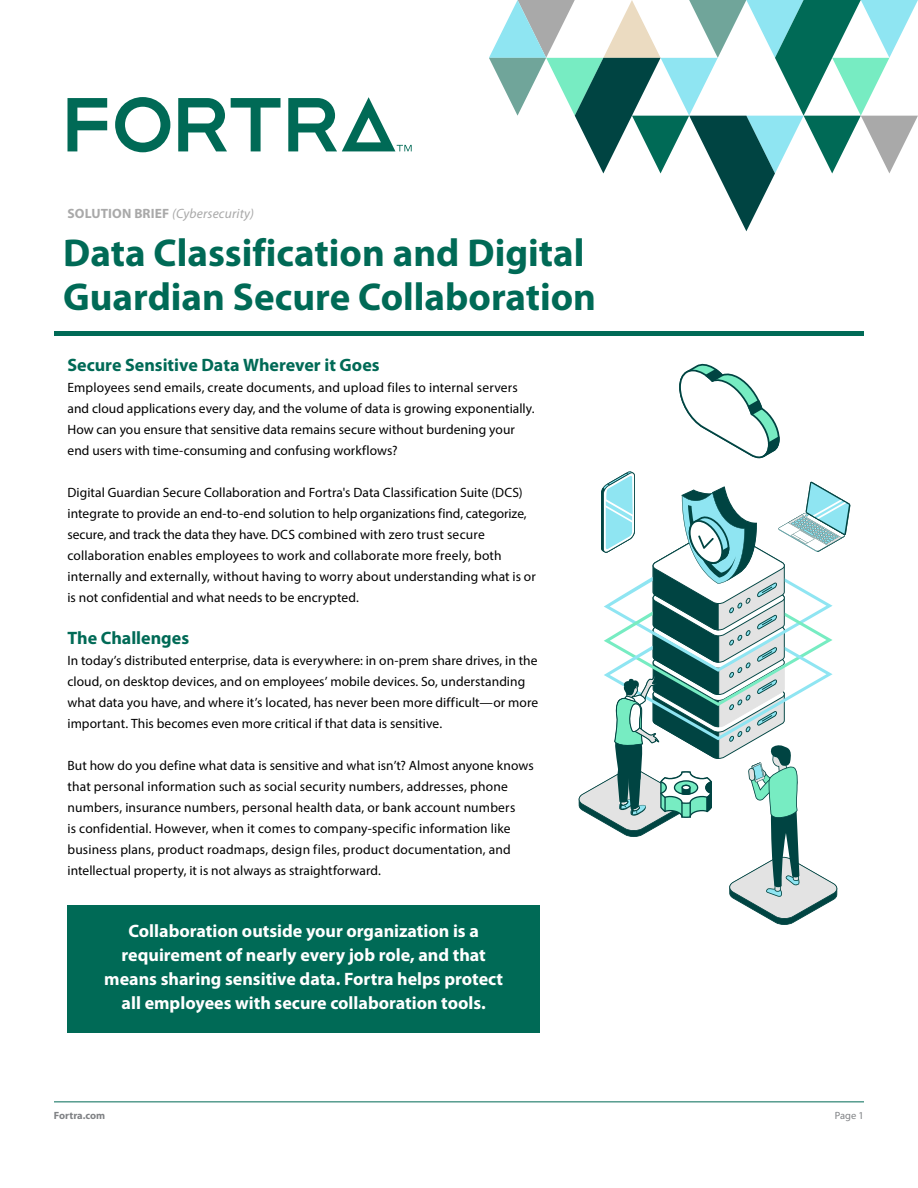
<style>
.page{position:relative;width:918px;height:1188px;background:#fff}
.page>*{position:absolute;margin:0;border:0;box-sizing:border-box;transform-origin:0 0}
.t1{font:700 39px/43.5px "Myriad Pro";color:#006a56}
.t2{font:700 18px/24px "Myriad Pro";color:#fff;text-align:center}
.t3{font:700 18px "Myriad Pro";color:#006a56}
.t4{font:13.5px/21px "Myriad Pro";letter-spacing:.005em;color:#000}
.t5{font:italic 13.5px "Myriad Pro";letter-spacing:.01em;color:#a9a9a9}
.t6{font:700 10.5px "Myriad Pro";color:#808285}
.t7{font:10.5px "Myriad Pro";color:#808285}
.s1{font-weight:700;font-style:normal}
</style>
<div class="page">
<hr style="left:54px;top:332px;width:810px;height:4px;background:#006a56">
<svg style="left:68px;top:98px;width:39px;height:53px"></svg>
<svg style="left:178px;top:98px;width:103px;height:53px"></svg>
<svg style="left:115px;top:97px;width:55px;height:55px"></svg>
<svg style="left:288px;top:97px;width:124px;height:54px"></svg>
<svg style="left:489px;top:0;width:429px;height:231px"></svg>
<hr style="left:54px;top:1101px;width:810px;height:1px;background:#006a56">
<svg style="left:679px;top:363px;width:101px;height:96px"></svg>
<svg style="left:578px;top:471px;width:272px;height:454px"></svg>
<div style="left:68px;top:905px;width:472px;height:128px;background:#006a56"></div>
<p class="t5" style="left:68px;top:206px;width:188px"><span class="s1">SOLUTION BRIEF</span> (Cybersecurity)</p>
<h1 class="t1" style="left:63px;top:232px;width:534px">Data Classification and Digital<br>Guardian Secure Collaboration</h1>
<h2 class="t3" style="left:68px;top:355px;width:314px">Secure Sensitive Data Wherever it Goes</h2>
<p class="t4" style="left:68px;top:377px;width:469px">Employees send emails, create documents, and upload files to internal servers and cloud applications every day, and the volume of data is growing exponentially.<br>How can you ensure that sensitive data remains secure without burdening your end users with time-consuming and confusing workflows?</p>
<p class="t4" style="left:68px;top:482px;width:470px">Digital Guardian Secure Collaboration and Fortra's Data Classification Suite (DCS) integrate to provide an end-to-end solution to help organizations find, categorize, secure, and track the data they have. DCS combined with zero trust secure collaboration enables employees to work and collaborate more freely, both internally and externally, without having to worry about understanding what is or is not confidential and what needs to be encrypted.</p>
<h2 class="t3" style="left:68px;top:628px;width:123px">The Challenges</h2>
<p class="t4" style="left:68px;top:650px;width:472px">In today’s distributed enterprise, data is everywhere: in on-prem share drives, in the cloud, on desktop devices, and on employees’ mobile devices. So, understanding what data you have, and where it’s located, has never been more difficult—or more important. This becomes even more critical if that data is sensitive.</p>
<p class="t4" style="left:68px;top:755px;width:468px">But how do you define what data is sensitive and what isn’t? Almost anyone knows that personal information such as social security numbers, addresses, phone numbers, insurance numbers, personal health data, or bank account numbers<br>is confidential. However, when it comes to company-specific information like business plans, product roadmaps, design files, product documentation, and intellectual property, it is not always as straightforward.</p>
<h2 class="t2" style="left:104px;top:919px;width:401px">Collaboration outside your organization is a requirement of nearly every job role, and that means sharing sensitive data. Fortra helps protect all employees with secure collaboration tools.</h2>
<p class="t6" style="left:54px;top:1109px;width:53px">Fortra.com</p>
<p class="t7" style="left:835px;top:1109px;width:31px">Page 1</p>
</div>
